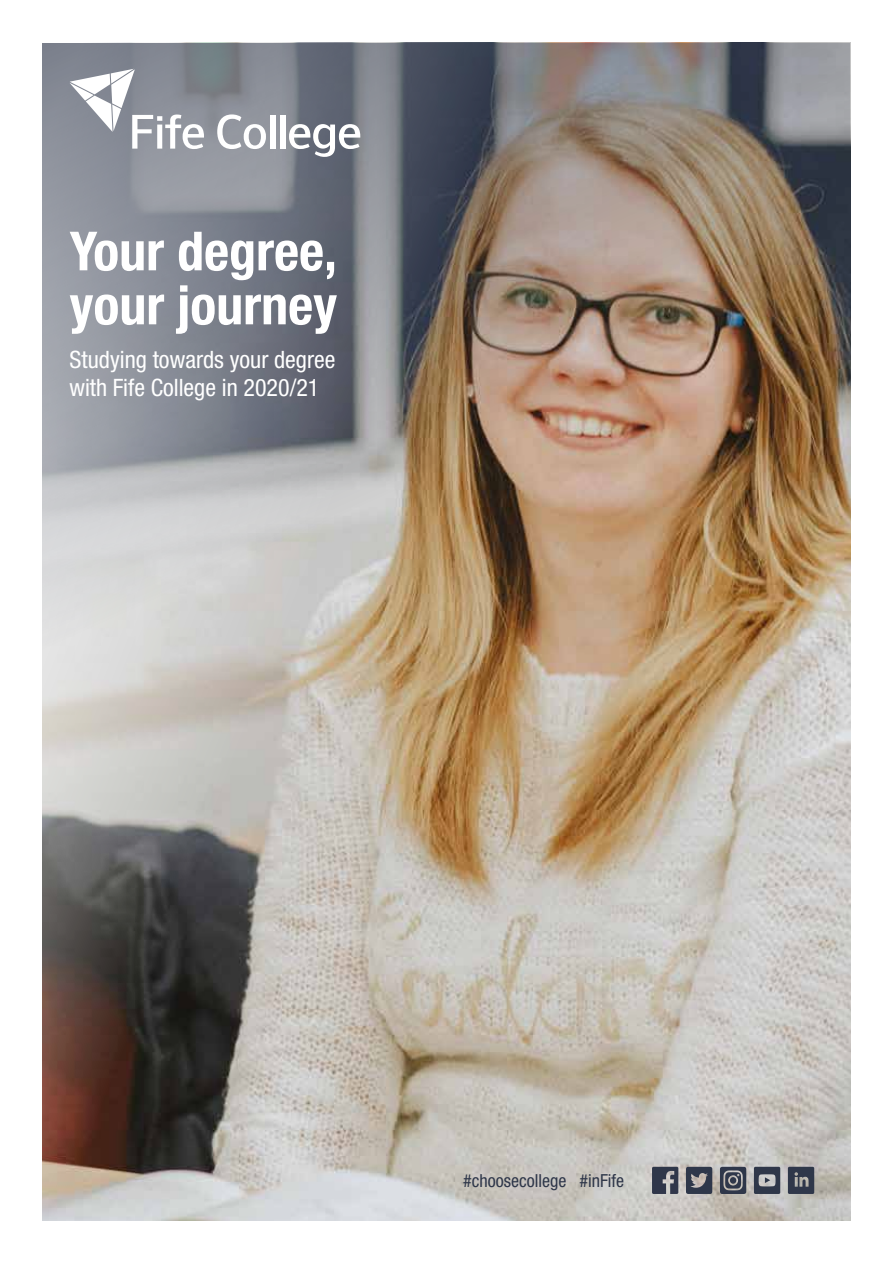
<style>
.page{position:relative;width:893px;height:1263px;background:#fff}
.page>*{position:absolute;margin:0;border:0;box-sizing:border-box;transform-origin:0 0}
.t1{font:700 condensed 54px/54px "Helvetica Neue LT Std";color:#fff}
.t2{font:condensed 24px/28.8px "Helvetica Neue LT Std";color:#fff}
.t3{font:condensed 18px "Helvetica Neue LT Std";color:#2f374a}
</style>
<div class="page">
<img style="left:43px;top:859px;width:807px;height:361px">
<img style="left:43px;top:43px;width:807px;height:816px">
<svg style="left:69px;top:69px;width:135px;height:80px"></svg>
<svg style="left:217px;top:114px;width:49px;height:35px"></svg>
<div style="left:270px;top:115px;width:5px;height:34px;background:#fff"></div>
<div style="left:280px;top:115px;width:5px;height:34px;background:#fff"></div>
<svg style="left:289px;top:124px;width:71px;height:33px"></svg>
<svg style="left:686px;top:1167px;width:26px;height:27px"></svg>
<svg style="left:652px;top:1167px;width:26px;height:27px"></svg>
<svg style="left:754px;top:1167px;width:26px;height:27px"></svg>
<svg style="left:788px;top:1167px;width:26px;height:27px"></svg>
<svg style="left:720px;top:1167px;width:26px;height:27px"></svg>
<h1 class="t1" style="left:69px;top:223px;width:269px">Your degree, your journey</h1>
<p class="t2" style="left:69px;top:345px;width:268px">Studying towards your degree with Fife College in 2020/21</p>
<p class="t3" style="left:463px;top:1170px;width:162px">#choosecollege #inFife</p>
</div>
